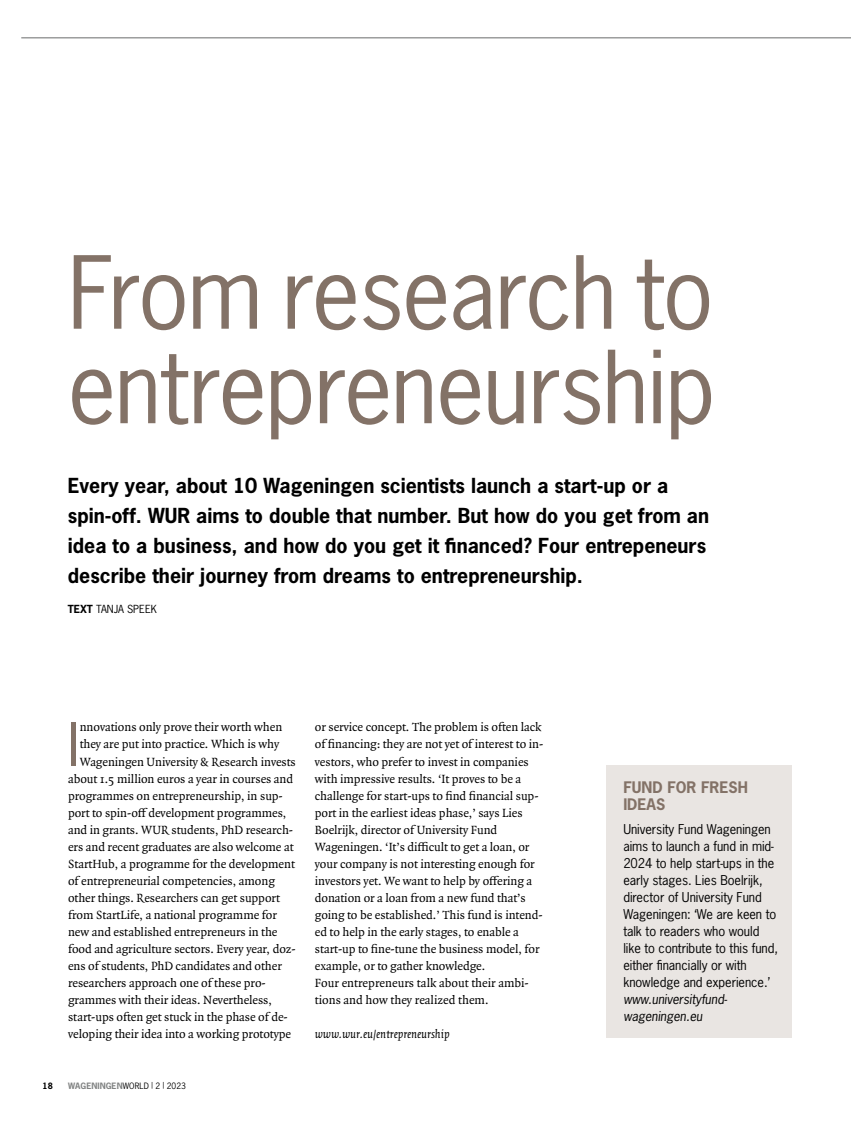
<style>
.page{position:relative;width:851px;height:1127px;background:#fff}
.page>*{position:absolute;margin:0;border:0;box-sizing:border-box;transform-origin:0 0}
.Kop_1_medium_corps_variabel_H1{font:94.5px/94.5px "News Gothic Std";letter-spacing:-.02em;color:#837267}
.Body___Initiaal_Medium_UK_P{font:56.4px "News Gothic Std";color:#837267}
.Intro_UK_P{font:700 19.5px/30px "News Gothic Std";color:#000}
.Kader_kop_10pt{font:700 15px/17px "News Gothic Std";color:#837267}
.Body___Initiaal_Medium_UK_P-2{font:12.75px/17px "Quadraat OT";letter-spacing:-.005em;color:#000}
.Kader_tekst_UK_P{font:12.75px/17px "News Gothic Std";letter-spacing:-.005em;color:#000}
.Body_UK_P_niet_afbreken{font:12.75px/17px "Quadraat OT";color:#000}
.Kader_tekst_UK_P-2{font:italic 12.75px/17px "News Gothic Std";letter-spacing:-.005em;color:#000}
.Body_UK_P_niet_afbreken-2{font:italic 12.75px "Quadraat OT";color:#000}
.Credit_na_intro_P{font:10.5px "News Gothic Std";color:#000}
.t1{font:700 8.25px "News Gothic Std";letter-spacing:.01em;color:#818383}
.t2{font:700 8.25px "News Gothic Std";color:#000}
.s1{font-weight:700}
.s2{font-weight:400;color:#000}
</style>
<div class="page">
<div style="left:606px;top:765px;width:185px;height:272px;background:#e9e5e2"></div>
<svg style="left:21px;top:37px;width:829px;height:2px;background:#b3b4b4"></svg>
<h1 class="Kop_1_medium_corps_variabel_H1" style="left:68px;top:245px;width:649px">From research to entrepreneurship</h1>
<p class="Intro_UK_P" style="left:68px;top:471px;width:642px">Every year, about 10 Wageningen scientists launch a start-up or a spin-off. WUR aims to double that number. But how do you get from an idea to a business, and how do you get it financed? Four entrepeneurs describe their journey from dreams to entrepreneurship.</p>
<p class="Credit_na_intro_P" style="left:68px;top:603px;width:91px"><span class="s1">TEXT</span> TANJA SPEEK</p>
<p class="Body___Initiaal_Medium_UK_P" style="left:68px;top:708px;width:13px">I</p>
<p class="Body___Initiaal_Medium_UK_P-2" style="left:80px;top:719px;width:204px">nnovations only prove their worth when</p>
<p class="Body___Initiaal_Medium_UK_P-2" style="left:80px;top:736px;width:201px">they are put into practice. Which is why</p>
<p class="Body___Initiaal_Medium_UK_P-2" style="left:80px;top:753px;width:218px">Wageningen University &amp; Research invests</p>
<p class="Body___Initiaal_Medium_UK_P-2" style="left:68px;top:770px;width:226px">about 1.5 million euros a year in courses and</p>
<p class="Body___Initiaal_Medium_UK_P-2" style="left:68px;top:787px;width:216px">programmes on entrepreneurship, in sup-</p>
<p class="Body___Initiaal_Medium_UK_P-2" style="left:68px;top:804px;width:220px">port to spin-off development programmes,</p>
<p class="Body___Initiaal_Medium_UK_P-2" style="left:68px;top:821px;width:226px">and in grants. WUR students, PhD research-</p>
<p class="Body___Initiaal_Medium_UK_P-2" style="left:68px;top:838px;width:227px">ers and recent graduates are also welcome at</p>
<p class="Body___Initiaal_Medium_UK_P-2" style="left:68px;top:855px;width:228px">StartHub, a programme for the development</p>
<p class="Body___Initiaal_Medium_UK_P-2" style="left:68px;top:872px;width:208px">of entrepreneurial competencies, among</p>
<p class="Body___Initiaal_Medium_UK_P-2" style="left:68px;top:889px;width:213px">other things. Researchers can get support</p>
<p class="Body___Initiaal_Medium_UK_P-2" style="left:68px;top:906px;width:210px">from StartLife, a national programme for</p>
<p class="Body___Initiaal_Medium_UK_P-2" style="left:68px;top:923px;width:211px">new and established entrepreneurs in the</p>
<p class="Body___Initiaal_Medium_UK_P-2" style="left:68px;top:940px;width:229px">food and agriculture sectors. Every year, doz-</p>
<p class="Body___Initiaal_Medium_UK_P-2" style="left:68px;top:957px;width:215px">ens of students, PhD candidates and other</p>
<p class="Body___Initiaal_Medium_UK_P-2" style="left:68px;top:974px;width:199px">researchers approach one of these pro-</p>
<p class="Body___Initiaal_Medium_UK_P-2" style="left:68px;top:991px;width:205px">grammes with their ideas. Nevertheless,</p>
<p class="Body___Initiaal_Medium_UK_P-2" style="left:68px;top:1008px;width:221px">start-ups often get stuck in the phase of de-</p>
<p class="Body___Initiaal_Medium_UK_P-2" style="left:68px;top:1025px;width:224px">veloping their idea into a working prototype</p>
<p class="t2" style="left:43px;top:1080px;width:12px">18</p>
<p class="t1" style="left:68px;top:1080px;width:119px">WAGENINGEN<span class="s2">WORLD</span> <sup>|</sup> <span class="s2">2</span> <sup>|</sup> <span class="s2">2023</span></p>
<p class="Body___Initiaal_Medium_UK_P-2" style="left:315px;top:719px;width:230px">or service concept. The problem is often lack of financing: they are not yet of interest to in&shy;vestors, who prefer to invest in companies with impressive results. ‘It proves to be a challenge for start-ups to find financial sup&shy;port in the earliest ideas phase,’ says Lies Boelrijk, director of University Fund Wageningen. ‘It’s difficult to get a loan, or your company is not interesting enough for investors yet. We want to help by offering a donation or a loan from a new fund that’s going to be established.’ This fund is intend&shy;ed to help in the early stages, to enable a start-up to fine-tune the business model, for example, or to gather knowledge.</p>
<p class="Body_UK_P_niet_afbreken" style="left:315px;top:974px;width:215px">Four entrepreneurs talk about their ambi&shy;tions and how they realized them.</p>
<p class="Body_UK_P_niet_afbreken-2" style="left:315px;top:1027px;width:136px">www.wur.eu/entrepreneurship</p>
<p class="Kader_kop_10pt" style="left:623px;top:778px;width:126px">FUND FOR FRESH<br>IDEAS</p>
<p class="Kader_tekst_UK_P" style="left:623px;top:820px;width:156px">University Fund Wageningen aims to launch a fund in mid-<br>2024 to help start-ups in the early stages. Lies Boelrijk, director of University Fund<br>Wageningen: ‘We are keen to talk to readers who would like to contribute to this fund, either financially or with knowledge and experience.’</p>
<p class="Kader_tekst_UK_P-2" style="left:623px;top:990px;width:105px">www.universityfund&shy;wageningen.eu</p>
</div>
